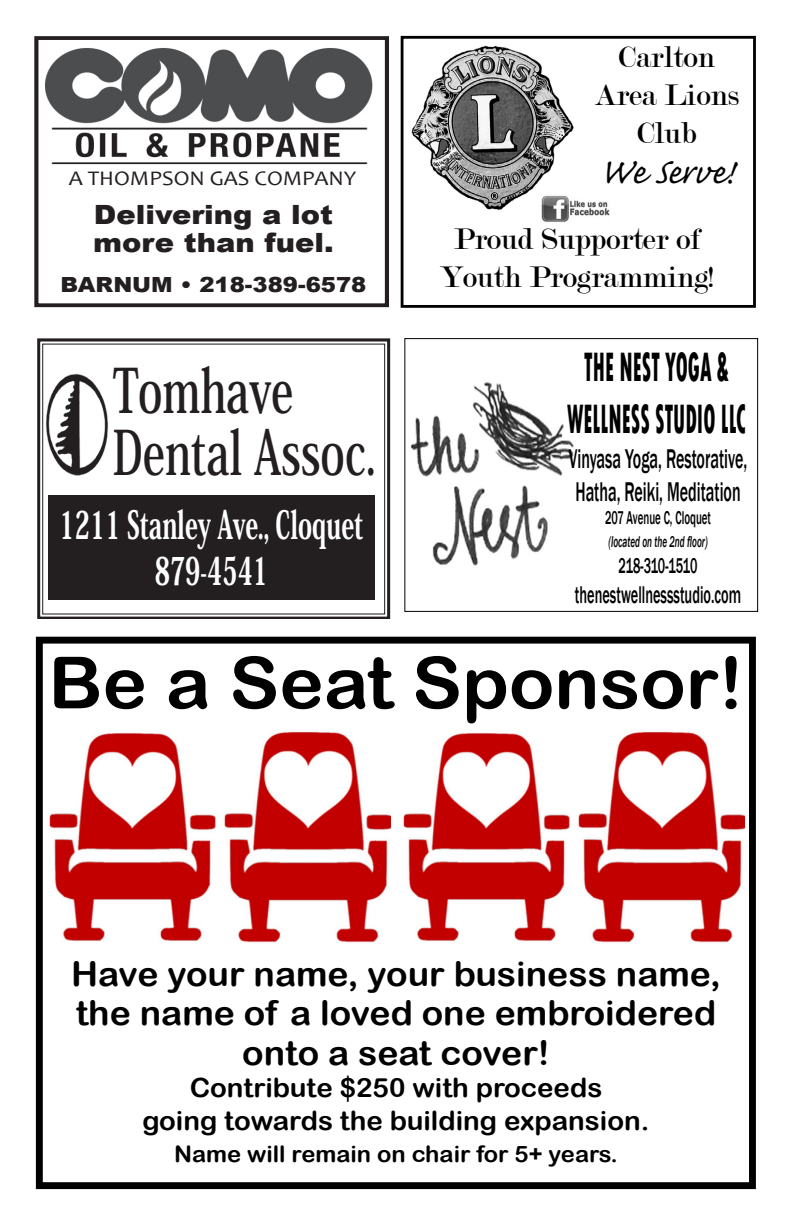
<style>
.page{position:relative;width:794px;height:1225px;background:#fff}
.page>*{position:absolute;margin:0;border:0;box-sizing:border-box;transform-origin:0 0}
.t1{font:72px "Arial Rounded MT Bold";color:#000;scale:1.04 1}
.t2{font:700 60.6px/61.6px "Koz Min Pr 6 N";color:#231f20;scale:.7 1}
.t3{font:46.6px "Caflisch Script Pro";letter-spacing:-.02em;color:#000}
.t4{font:800 condensed 43.2px/51.8px "Tw Cen";color:#000;text-align:center;scale:.5 1}
.t5{font:800 38.2px/45.8px "Koz Min Pro";color:#fff;text-align:center;scale:.63 1}
.t6{font:34px/39.8px "Arial Rounded MT Bold";color:#000;text-align:center;scale:1.04 1}
.t7{font:32px/38.4px "Modern";color:#000;text-align:center}
.t8{font:500 27.8px "Franklin Gothic";color:#000;scale:.57 1}
.t9{font:900 26.6px/28.4px "Arial";color:#231f20;scale:1.09 1}
.t10{font:26.4px "Arial Rounded MT Bold";color:#000;scale:1.04 1}
.t11{font:500 25px "Franklin Gothic";color:#000;scale:.57 1}
.t12{font:22.8px "Arial Rounded MT Bold";color:#000;scale:1.04 1}
.t13{font:500 22px "Franklin Gothic";letter-spacing:-.01em;color:#000;scale:.57 1}
.t14{font:20.8px "Candara";color:#231f20;scale:1.09 1}
.t15{font:900 20.8px "Arial";color:#231f20;scale:1.09 1}
.t16{font:500 19px "Franklin Gothic";color:#000;scale:.57 1}
.t17{font:italic 500 16.2px "Franklin Gothic";color:#000;scale:.57 1}
</style>
<div class="page">
<img style="left:46px;top:48px;width:327px;height:117px">
<div style="left:34px;top:36px;width:355px;height:271px;border:4px solid #231f20"></div>
<img style="left:411px;top:45px;width:163px;height:165px">
<div style="left:401px;top:36px;width:355px;height:272px;border:3px solid #000"></div>
<img style="left:541px;top:194px;width:69px;height:28px">
<img style="left:410px;top:382px;width:164px;height:184px">
<div style="left:404px;top:338px;width:354px;height:274px;border:1px solid #000"></div>
<svg style="left:37px;top:338px;width:353px;height:280px"></svg>
<div style="left:42px;top:343px;width:343px;height:271px;border:1px solid #231f20"></div>
<div style="left:48px;top:495px;width:326px;height:105px;background:#231f20"></div>
<div style="left:110px;top:353px;width:271px;height:135px;background:#fff"></div>
<img style="left:49px;top:731px;width:341px;height:212px">
<div style="left:36px;top:636px;width:720px;height:553px;border:7px solid #000"></div>
<img style="left:403px;top:731px;width:341px;height:212px">
<p class="t14" style="left:69px;top:165px;width:265px">A THOMPSON GAS COMPANY</p>
<p class="t9" style="left:93px;top:199px;width:222px">Delivering a lot more than fuel.</p>
<p class="t15" style="left:61px;top:269px;width:282px">BARNUM • 218-389-6578</p>
<p class="t2" style="left:113px;top:361px;width:377px">Tomhave<br>Dental Assoc.</p>
<p class="t5" style="left:60px;top:500px;width:483px">1211 Stanley Ave., Cloquet<br>879-4541</p>
<p class="t7" style="left:618px;top:38px;width:98px">Carlton</p>
<p class="t7" style="left:594px;top:76px;width:146px">Area Lions<br>Club</p>
<p class="t3" style="left:600px;top:148px;width:134px">We Serve!</p>
<p class="t7" style="left:440px;top:220px;width:277px">Proud Supporter of<br>Youth Programming!</p>
<p class="t4" style="left:567px;top:341px;width:359px">THE NEST YOGA &amp;<br>WELLNESS STUDIO LLC</p>
<p class="t8" style="left:569px;top:441px;width:314px">Vinyasa Yoga, Restorative,</p>
<p class="t8" style="left:575px;top:474px;width:291px">Hatha, Reiki, Meditation</p>
<p class="t16" style="left:605px;top:506px;width:187px">207 Avenue C, Cloquet</p>
<p class="t17" style="left:608px;top:531px;width:176px">(located on the 2nd floor)</p>
<p class="t13" style="left:618px;top:552px;width:140px">218-310-1510</p>
<p class="t11" style="left:575px;top:579px;width:293px">thenestwellnessstudio.com</p>
<p class="t1" style="left:48px;top:640px;width:670px">Be a Seat Sponsor!</p>
<p class="t6" style="left:71px;top:953px;width:626px">Have your name, your business name, the name of a loved one embroidered onto a seat cover!</p>
<p class="t10" style="left:190px;top:1072px;width:398px">Contribute $250 with proceeds</p>
<p class="t10" style="left:143px;top:1104px;width:489px">going towards the building expansion.</p>
<p class="t12" style="left:174px;top:1140px;width:428px">Name will remain on chair for 5+ years.</p>
</div>
